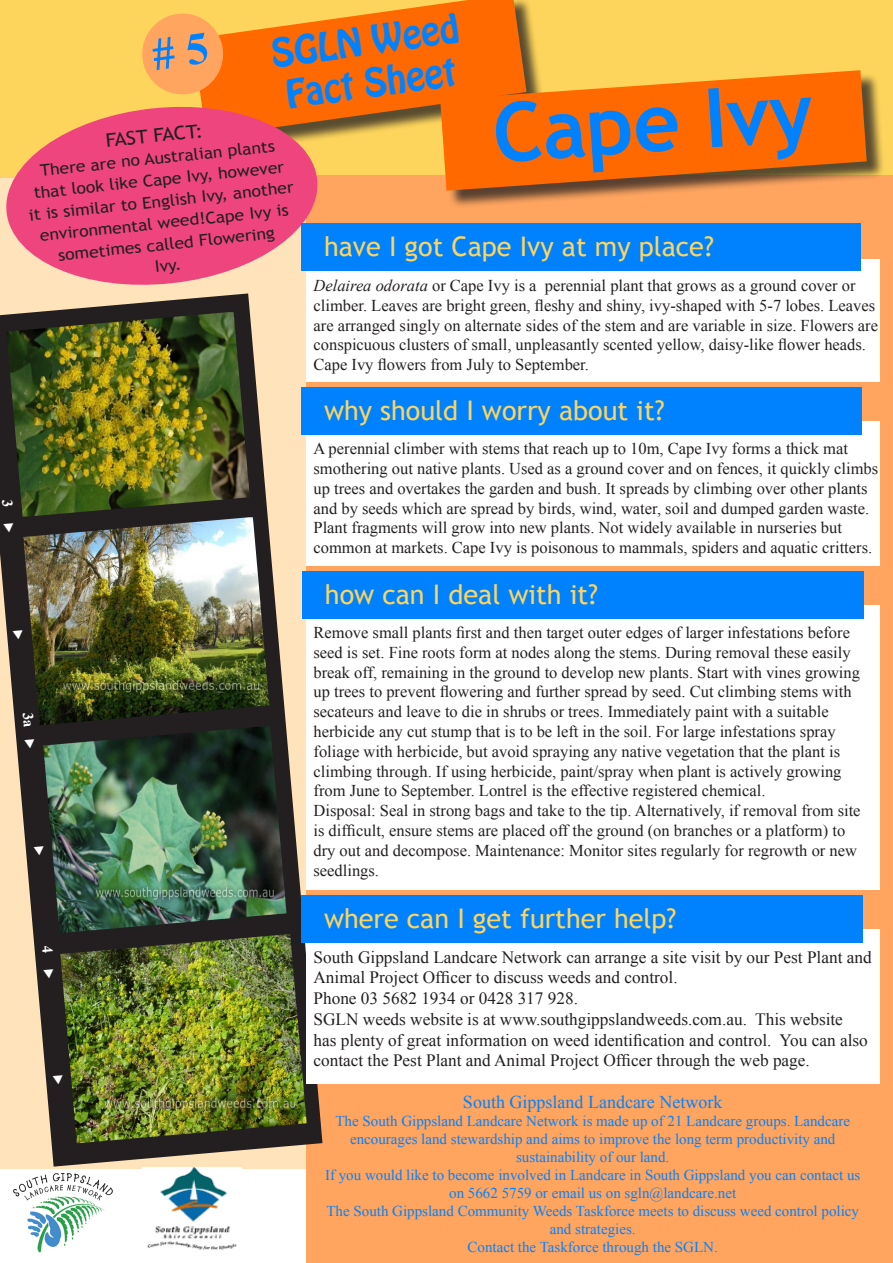
<style>
.page{position:relative;width:893px;height:1263px;background:#fff}
.page>*{position:absolute;margin:0;border:0;box-sizing:border-box;transform-origin:0 0}
.t1{font:700 82.05px "Trebuchet MS";color:#0082ff}
.t2{font:35.25px "Hobo Std";color:#0082ff}
.t3{font:27px "Trebuchet MS";color:#fed55c}
.t4{font:18.75px "Trebuchet MS";color:#231f20;scale:1.09 1}
.t5{font:18px "Times New Roman";color:#0082ff}
.t6{font:17.25px/20.7px "Times New Roman";color:#231f20}
.t7{font:16.5px/19.8px "Times New Roman";color:#231f20}
.t8{font:16.05px/21.6px "Trebuchet MS";color:#231f20;text-align:center;scale:1.09 1}
.t9{font:15px/18px "Times New Roman";color:#0082ff;text-align:center}
.s1{font-style:italic}
</style>
<div class="page">
<div style="left:0;top:0;width:893px;height:177px;background:#fed55c"></div>
<div style="left:195px;top:0;width:356px;height:162px;background:#231f20;opacity:.75"></div>
<svg style="left:193px;top:0;width:333px;height:137px;fill:#ff6900"></svg>
<div style="left:306px;top:176px;width:587px;height:1087px;background:#ffa55f"></div>
<div style="left:442px;top:72px;width:451px;height:160px;background:#231f20;opacity:.75"></div>
<svg style="left:440px;top:70px;width:427px;height:121px;background:#f1710f"></svg>
<svg style="left:2px;top:99px;width:320px;height:193px;background:#f26a7c"></svg>
<svg style="left:0;top:293px;width:322px;height:873px;background:#af9c82"></svg>
<div style="left:306px;top:259px;width:573px;height:123px;background:#fff"></div>
<div style="left:302px;top:223px;width:559px;height:47px;background:#0082ff"></div>
<div style="left:306px;top:422px;width:574px;height:144px;background:#fff"></div>
<div style="left:302px;top:387px;width:560px;height:48px;background:#0082ff"></div>
<div style="left:306px;top:606px;width:573px;height:284px;background:#fff"></div>
<div style="left:302px;top:571px;width:562px;height:47px;background:#0082ff"></div>
<div style="left:306px;top:929px;width:573px;height:155px;background:#fff"></div>
<img style="left:6px;top:312px;width:244px;height:204px">
<img style="left:23px;top:517px;width:246px;height:208px">
<img style="left:60px;top:934px;width:247px;height:209px">
<div style="left:302px;top:895px;width:561px;height:48px;background:#0082ff"></div>
<div style="left:142px;top:14px;width:81px;height:80px;background:#ffa55f;border-radius:50%"></div>
<img style="left:13px;top:1172px;width:100px;height:81px">
<img style="left:43px;top:726px;width:244px;height:207px">
<img style="left:147px;top:1168px;width:90px;height:82px">
<svg style="left:2px;top:500px;width:12px;height:32px"></svg>
<svg style="left:13px;top:630px;width:11px;height:9px"></svg>
<svg style="left:42px;top:945px;width:12px;height:33px"></svg>
<svg style="left:53px;top:1075px;width:11px;height:10px"></svg>
<svg style="left:23px;top:712px;width:12px;height:37px"></svg>
<svg style="left:34px;top:846px;width:11px;height:9px"></svg>
<p class="t2" style="left:268px;top:30px;width:191px;rotate:-8deg">SGLN Weed</p>
<p class="t2" style="left:283px;top:71px;width:173px;rotate:-8deg">Fact Sheet</p>
<p class="t1" style="left:489px;top:82px;width:322px;rotate:-4deg">Cape Ivy</p>
<p class="t4" style="left:105px;top:130px;width:91px;rotate:-6deg">FAST FACT:</p>
<p class="t8" style="left:39px;top:160px;width:218px;rotate:-6deg">There are no Australian plants</p>
<p class="t8" style="left:26px;top:183px;width:245px;rotate:-6deg">that look like Cape Ivy, however it is similar to English Ivy, another environmental weed!Cape Ivy is sometimes called Flowering<br>Ivy.</p>
<p class="t3" style="left:324px;top:231px;width:391px">have I got Cape Ivy at my place?</p>
<p class="t7" style="left:314px;top:275px;width:566px"><span class="s1">Delairea odorata</span> or Cape Ivy is a perennial plant that grows as a ground cover or climber. Leaves are bright green, fleshy and shiny, ivy-shaped with 5-7 lobes. Leaves are arranged singly on alternate sides of the stem and are variable in size. Flowers are conspicuous clusters of small, unpleasantly scented yellow, daisy-like flower heads.<br>Cape Ivy flowers from July to September.</p>
<p class="t3" style="left:324px;top:395px;width:342px">why should I worry about it?</p>
<p class="t7" style="left:314px;top:438px;width:566px">A perennial climber with stems that reach up to 10m, Cape Ivy forms a thick mat smothering out native plants. Used as a ground cover and on fences, it quickly climbs up trees and overtakes the garden and bush. It spreads by climbing over other plants and by seeds which are spread by birds, wind, water, soil and dumped garden waste.<br>Plant fragments will grow into new plants. Not widely available in nurseries but common at markets. Cape Ivy is poisonous to mammals, spiders and aquatic critters.</p>
<p class="t3" style="left:325px;top:579px;width:275px">how can I deal with it?</p>
<p class="t7" style="left:314px;top:622px;width:548px">Remove small plants first and then target outer edges of larger infestations before seed is set. Fine roots form at nodes along the stems. During removal these easily break off, remaining in the ground to develop new plants. Start with vines growing up trees to prevent flowering and further spread by seed. Cut climbing stems with secateurs and leave to die in shrubs or trees. Immediately paint with a suitable herbicide any cut stump that is to be left in the soil. For large infestations spray foliage with herbicide, but avoid spraying any native vegetation that the plant is climbing through. If using herbicide, paint/spray when plant is actively growing</p>
<p class="t7" style="left:314px;top:781px;width:453px">from June to September. Lontrel is the effective registered chemical.</p>
<p class="t7" style="left:314px;top:801px;width:549px">Disposal: Seal in strong bags and take to the tip. Alternatively, if removal from site is difficult, ensure stems are placed off the ground (on branches or a platform) to dry out and decompose. Maintenance: Monitor sites regularly for regrowth or new seedlings.</p>
<p class="t3" style="left:324px;top:903px;width:354px">where can I get further help?</p>
<p class="t6" style="left:314px;top:946px;width:560px">South Gippsland Landcare Network can arrange a site visit by our Pest Plant and<br>Animal Project Officer to discuss weeds and control.</p>
<p class="t6" style="left:314px;top:988px;width:266px">Phone 03 5682 1934 or 0428 317 928.</p>
<p class="t6" style="left:314px;top:1008px;width:556px">SGLN weeds website is at www.southgippslandweeds.com.au. This website has plenty of great information on weed identification and control. You can also contact the Pest Plant and Animal Project Officer through the web page.</p>
<p class="t5" style="left:463px;top:1090px;width:261px">South Gippsland Landcare Network</p>
<p class="t9" style="left:335px;top:1112px;width:516px">The South Gippsland Landcare Network is made up of 21 Landcare groups. Landcare encourages land stewardship and aims to improve the long term productivity and sustainability of our land.</p>
<p class="t9" style="left:325px;top:1166px;width:537px">If you would like to become involved in Landcare in South Gippsland you can contact us on 5662 5759 or email us on sgln@landcare.net</p>
<p class="t9" style="left:326px;top:1202px;width:534px">The South Gippsland Community Weeds Taskforce meets to discuss weed control policy and strategies.</p>
<p class="t9" style="left:468px;top:1238px;width:252px">Contact the Taskforce through the SGLN.</p>
</div>
